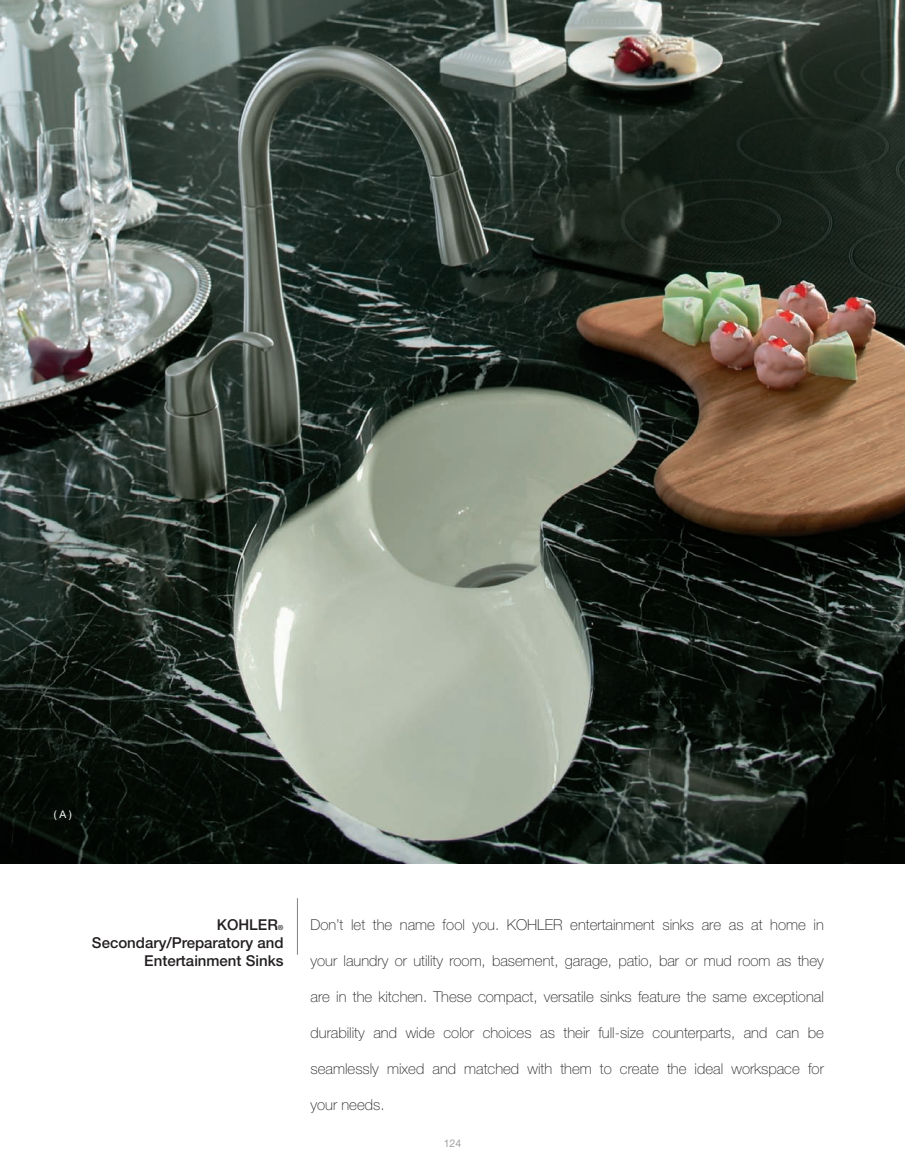
<style>
.page{position:relative;width:905px;height:1175px;background:#fff}
.page>*{position:absolute;margin:0;border:0;box-sizing:border-box;transform-origin:0 0}
.t1{font:100 15px "Helvetica Neue";color:#231f20}
.t2{font:500 15px/18px "Helvetica Neue";color:#231f20;text-align:right}
.t3{font:300 10.5px "Helvetica Neue";color:#808285}
.t4{font:10.5px "Helvetica Neue";color:#fff}
.s1{font-size:7.05px}
</style>
<div class="page">
<img style="left:0;top:0;width:904px;height:863px">
<hr style="left:297px;top:898px;width:1px;height:56px;background:#808285">
<p class="t4" style="left:54px;top:810px;width:20px">( A )</p>
<p class="t2" style="left:92px;top:916px;width:193px">KOHLER<span class="s1">®<br></span>Secondary/Preparatory and<br>Entertainment Sinks</p>
<p class="t1" style="left:310px;top:919px;width:515px">Don’t let the name fool you. KOHLER entertainment sinks are as at home in</p>
<p class="t1" style="left:310px;top:955px;width:515px">your laundry or utility room, basement, garage, patio, bar or mud room as they</p>
<p class="t1" style="left:310px;top:991px;width:515px">are in the kitchen. These compact, versatile sinks feature the same exceptional</p>
<p class="t1" style="left:310px;top:1027px;width:515px">durability and wide color choices as their full-size counterparts, and can be</p>
<p class="t1" style="left:310px;top:1063px;width:515px">seamlessly mixed and matched with them to create the ideal workspace for</p>
<p class="t1" style="left:310px;top:1099px;width:75px">your needs.</p>
<p class="t3" style="left:443px;top:1139px;width:19px">124</p>
</div>
